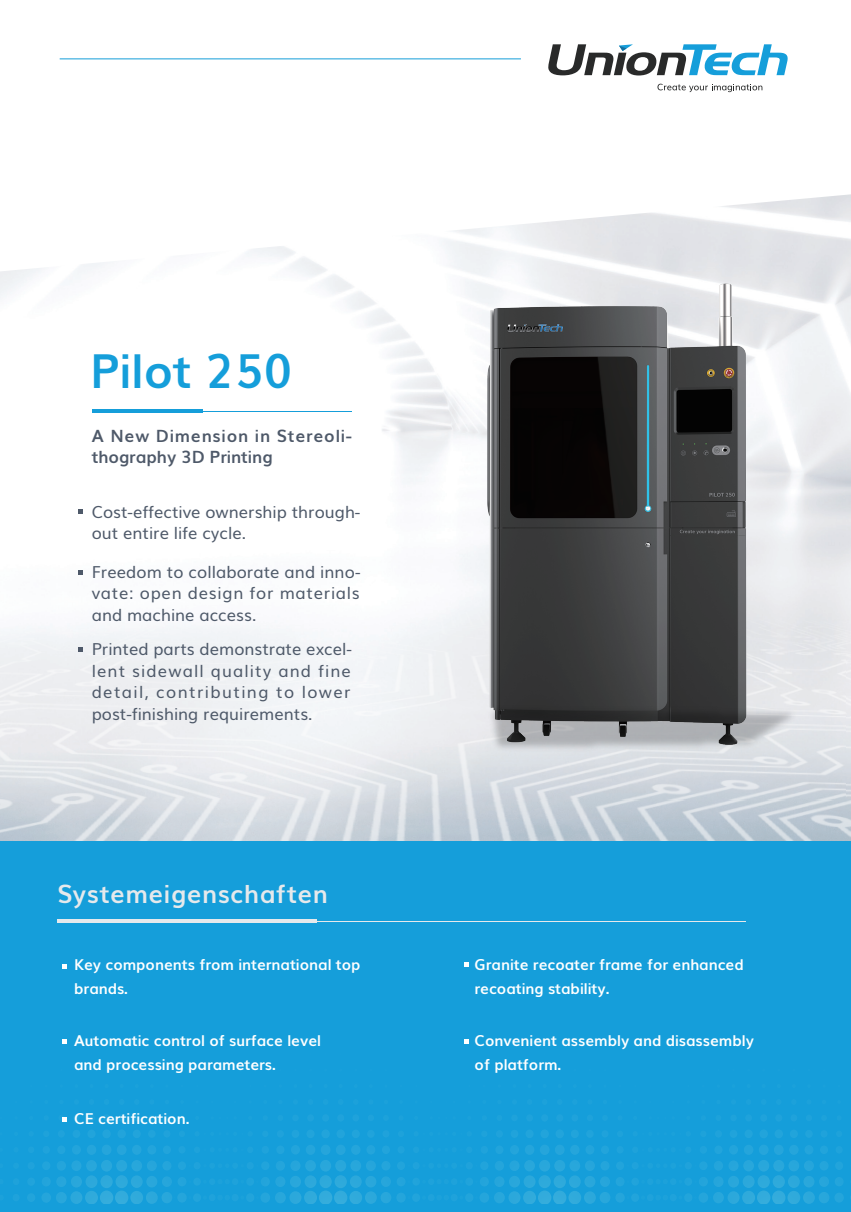
<style>
.page{position:relative;width:851px;height:1212px;background:#fff}
.page>*{position:absolute;margin:0;border:0;box-sizing:border-box;transform-origin:0 0}
.t1{font:700 46.95px "Muli";color:#159eda}
.t2{font:700 25.05px "Muli";letter-spacing:.02em;color:#e5e9ec}
.t3{font:700 16.95px/21.5px "Muli";letter-spacing:.05em;color:#4e5969}
.t4{font:16.5px/21.5px "Muli";color:#4e5969;text-align:justify}
.t5{font:700 15px/24px "Muli";color:#fff}
</style>
<div class="page">
<img style="left:0;top:194px;width:850px;height:311px">
<img style="left:0;top:505px;width:850px;height:336px">
<div style="left:0;top:841px;width:850px;height:371px;background:#159eda"></div>
<hr style="left:60px;top:59px;width:461px;height:1px;background:#159eda">
<svg style="left:548px;top:44px;width:239px;height:31px"></svg>
<svg style="left:657px;top:84px;width:105px;height:8px"></svg>
<hr style="left:92px;top:410px;width:111px;height:3px;background:#159eda">
<hr style="left:94px;top:411px;width:258px;height:1px;background:#159eda">
<svg style="left:78px;top:510px;width:5px;height:4px"></svg>
<svg style="left:78px;top:571px;width:5px;height:4px"></svg>
<svg style="left:78px;top:648px;width:5px;height:4px"></svg>
<svg style="left:62px;top:964px;width:4px;height:4px"></svg>
<svg style="left:464px;top:962px;width:4px;height:5px"></svg>
<svg style="left:62px;top:1117px;width:4px;height:4px"></svg>
<img style="left:474px;top:277px;width:292px;height:380px">
<img style="left:440px;top:657px;width:405px;height:142px">
<hr style="left:57px;top:919px;width:260px;height:4px;background:#e5e9ec">
<hr style="left:57px;top:921px;width:688px;height:1px;background:#e5e9ec">
<h1 class="t1" style="left:90px;top:333px;width:204px">Pilot 250</h1>
<p class="t3" style="left:92px;top:424px;width:262px">A New Dimension in Stereoli&shy;thography 3D Printing</p>
<p class="t4" style="left:92px;top:500px;width:270px">Cost-effective ownership through&shy;out entire life cycle.</p>
<p class="t4" style="left:92px;top:560px;width:270px">Freedom to collaborate and inno&shy;vate: open design for materials and machine access.</p>
<p class="t4" style="left:92px;top:637px;width:262px">Printed parts demonstrate excel&shy;lent sidewall quality and fine detail, contributing to lower post-finishing requirements.</p>
<h2 class="t2" style="left:57px;top:873px;width:272px">Systemeigenschaften</h2>
<p class="t5" style="left:74px;top:951px;width:288px">Key components from international top brands.</p>
<p class="t5" style="left:474px;top:951px;width:270px">Granite recoater frame for enhanced recoating stability.</p>
<p class="t5" style="left:74px;top:1028px;width:248px">Automatic control of surface level and processing parameters.</p>
<p class="t5" style="left:474px;top:1028px;width:281px">Convenient assembly and disassembly of platform.</p>
<p class="t5" style="left:74px;top:1106px;width:117px">CE certification.</p>
</div>
